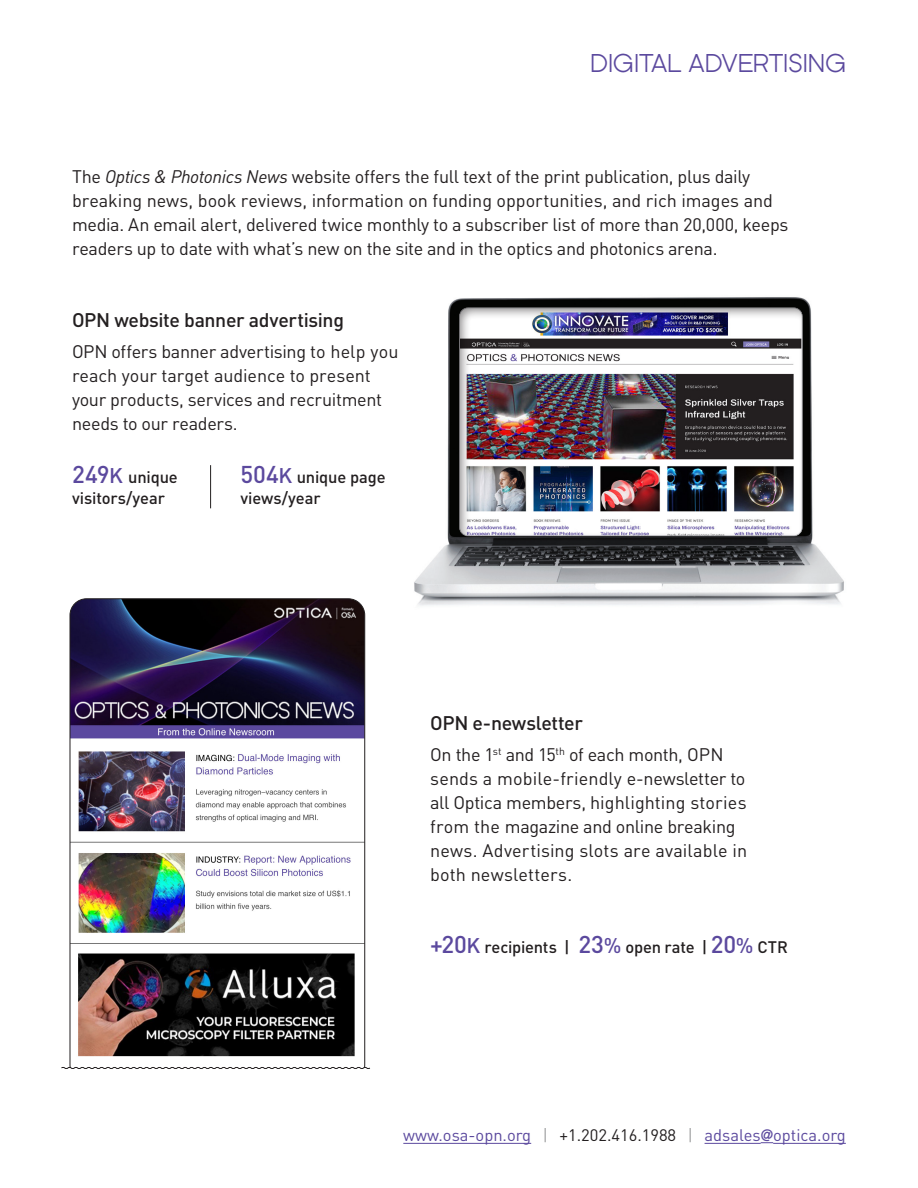
<style>
.page{position:relative;width:918px;height:1188px;background:#fff}
.page>*{position:absolute;margin:0;border:0;box-sizing:border-box;transform-origin:0 0}
._1-eyebrow{font:24px "Kamerik 105";letter-spacing:.005em;color:#5b499e}
._3-subhead{font:500 19.5px "DINOT";letter-spacing:-.02em;color:#231f20}
._4-body{font:18px/24px "DINOT";letter-spacing:-.01em;color:#231f20}
.t1{font:16.5px "DINOT";color:#5b499e}
.sidebar-headline{font:500 16.5px/21px "DINOT";letter-spacing:-.01em;color:#231f20}
._3-subhead-2{font:500 16.5px "DINOT";letter-spacing:-.015em;color:#231f20}
.s1{font-style:italic}
.s2{font-size:24px;color:#5b499e}
.s3{font-size:21px;color:#5b499e}
.s4{font-weight:300;font-stretch:condensed;color:#57585a}
.s5{color:#231f20}
.s6{font-family:"Uni Sans Regular"}
</style>
<div class="page">
<hr style="left:403px;top:1143px;width:128px;height:1px;background:#5b499e">
<hr style="left:705px;top:1143px;width:56px;height:1px;background:#5b499e">
<svg style="left:761px;top:1142px;width:12px;height:1px"></svg>
<hr style="left:773px;top:1143px;width:73px;height:1px;background:#5b499e">
<img style="left:350px;top:297px;width:494px;height:309px">
<div style="left:458px;top:307px;width:347px;height:231px;background:#231f20;opacity:.5"></div>
<img style="left:70px;top:599px;width:295px;height:458px">
<svg style="left:61px;top:1067px;width:309px;height:2px"></svg>
<hr style="left:210px;top:465px;width:1px;height:43px;background:#231f20">
<p class="_1-eyebrow" style="left:591px;top:50px;width:257px">DIGITAL ADVERTISING</p>
<p class="_4-body" style="left:72px;top:164px;width:718px">The <span class="s1">Optics &amp; Photonics News</span> website offers the full text of the print publication, plus daily breaking news, book reviews, information on funding opportunities, and rich images and media. An email alert, delivered twice monthly to a subscriber list of more than 20,000, keeps readers up to date with what’s new on the site and in the optics and photonics arena.</p>
<p class="_3-subhead" style="left:72px;top:307px;width:274px">OPN website banner advertising</p>
<p class="_4-body" style="left:72px;top:340px;width:328px">OPN offers banner advertising to help you reach your target audience to present your products, services and recruitment needs to our readers.</p>
<p class="sidebar-headline" style="left:72px;top:467px;width:107px"><span class="s2">249</span><span class="s3">K</span> unique visitors/year</p>
<p class="sidebar-headline" style="left:240px;top:467px;width:147px"><span class="s2">504</span><span class="s3">K</span> unique page views/year</p>
<p class="_3-subhead" style="left:430px;top:710px;width:154px">OPN e-newsletter</p>
<p class="_4-body" style="left:430px;top:742px;width:319px">On the 1<sup>st</sup> and 15<sup>th</sup> of each month, OPN sends a mobile-friendly e-newsletter to all Optica members, highlighting stories from the magazine and online breaking news. Advertising slots are available in both newsletters.</p>
<p class="_3-subhead-2" style="left:430px;top:936px;width:359px"><span class="s2">+20</span><span class="s3">K</span> recipients | <span class="s2">23</span><span class="s3">%</span> open rate | <span class="s2">20</span><span class="s3">%</span> CTR</p>
<p class="t1" style="left:403px;top:1125px;width:444px">www.osa-opn.org <span class="s4">|</span> <span class="s5">+1.202.416.1988</span> <span class="s4">|</span> adsales<span class="s6">@</span>optica.org</p>
</div>
